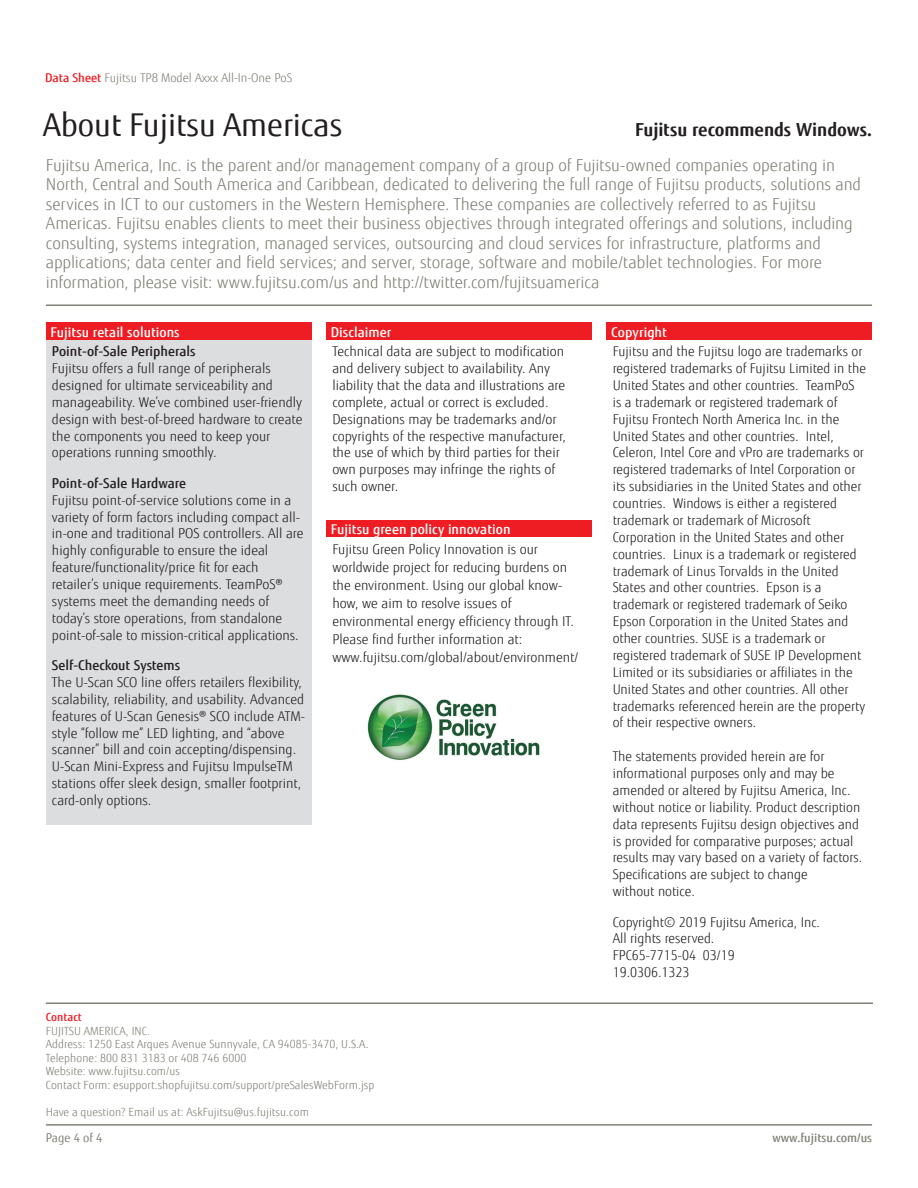
<style>
.page{position:relative;width:918px;height:1188px;background:#fff}
.page>*{position:absolute;margin:0;border:0;box-sizing:border-box;transform-origin:0 0}
.Fujitsu_Boilerplate{font:31.5px "Fujitsu Sans";color:#231f20}
.Fujitsu_Body_Text{font:700 18px "Fujitsu Sans";letter-spacing:-.005em;color:#231f20}
.Fujitsu_Boiler_Plate{font:300 16.5px/19.5px "Fujitsu Sans";letter-spacing:-.005em;color:#818178}
.Fujitsu_Body_Text-2{font:300 13.5px/16.8px "Fujitsu Sans";color:#231f20}
.Fujitsu_Body_Text_Mo{font:300 13.5px/16.8px "Fujitsu Sans";color:#231f20}
.Fujitsu_Table_Header{font:500 13.5px "Fujitsu Sans";color:#fff}
.Fujitsu_Body_Text_Mo-2{font:500 13.5px "Fujitsu Sans";color:#231f20}
.Fujitsu_Header_Gray{font:300 12px "Fujitsu Sans";color:#818178}
.Fujitsu_Footer_URL{font:500 12px "Fujitsu Sans";color:#818178}
.t1{font:12px "Fujitsu Sans";color:#818178}
.Fujitsu_Address{font:300 11.25px "Fujitsu Sans";letter-spacing:.005em;color:#818178}
.Fujitsu_Contact_Red{font:500 11.25px "Fujitsu Sans";color:#ee1d23}
.s1{font-weight:500;color:#ee1d23}
</style>
<div class="page">
<hr style="left:46px;top:1002px;width:827px;height:2px;background:#818178">
<hr style="left:46px;top:304px;width:826px;height:2px;background:#818178">
<hr style="left:46px;top:1124px;width:826px;height:2px;background:#818178">
<img style="left:367px;top:694px;width:173px;height:66px">
<div style="left:326px;top:322px;width:266px;height:18px;background:#ee1d23"></div>
<div style="left:326px;top:520px;width:266px;height:17px;background:#ee1d23"></div>
<div style="left:607px;top:322px;width:265px;height:18px;background:#ee1d23"></div>
<div style="left:46px;top:322px;width:265px;height:18px;background:#ee1d23"></div>
<div style="left:46px;top:340px;width:265px;height:485px;background:#dcdddf"></div>
<p class="Fujitsu_Header_Gray" style="left:45px;top:70px;width:249px"><span class="s1">Data Sheet</span> Fujitsu TP8 Model Axxx All-In-One PoS</p>
<p class="Fujitsu_Boilerplate" style="left:43px;top:106px;width:301px">About Fujitsu Americas</p>
<p class="Fujitsu_Boiler_Plate" style="left:46px;top:155px;width:817px">Fujitsu America, Inc. is the parent and/or management company of a group of Fujitsu-owned companies operating in North, Central and South America and Caribbean, dedicated to delivering the full range of Fujitsu products, solutions and services in ICT to our customers in the Western Hemisphere. These companies are collectively referred to as Fujitsu Americas. Fujitsu enables clients to meet their business objectives through integrated offerings and solutions, including consulting, systems integration, managed services, outsourcing and cloud services for infrastructure, platforms and applications; data center and field services; and server, storage, software and mobile/tablet technologies. For more information, please visit: www.fujitsu.com/us and http://twitter.com/fujitsuamerica</p>
<p class="Fujitsu_Body_Text" style="left:635px;top:118px;width:238px">Fujitsu recommends Windows.</p>
<p class="Fujitsu_Table_Header" style="left:50px;top:323px;width:131px">Fujitsu retail solutions</p>
<p class="Fujitsu_Body_Text_Mo-2" style="left:52px;top:343px;width:145px">Point-of-Sale Peripherals</p>
<p class="Fujitsu_Body_Text_Mo" style="left:52px;top:360px;width:252px">Fujitsu offers a full range of peripherals designed for ultimate serviceability and manageability. We’ve combined user-friendly design with best-of-breed hardware to create the components you need to keep your operations running smoothly.</p>
<p class="Fujitsu_Body_Text_Mo-2" style="left:52px;top:475px;width:136px">Point-of-Sale Hardware</p>
<p class="Fujitsu_Body_Text_Mo" style="left:52px;top:492px;width:253px">Fujitsu point-of-service solutions come in a variety of form factors including compact all&shy;in-one and traditional POS controllers. All are highly configurable to ensure the ideal feature/functionality/price fit for each retailer’s unique requirements. TeamPoS® systems meet the demanding needs of today’s store operations, from standalone point-of-sale to mission-critical applications.</p>
<p class="Fujitsu_Body_Text_Mo-2" style="left:52px;top:657px;width:130px">Self-Checkout Systems</p>
<p class="Fujitsu_Body_Text_Mo" style="left:52px;top:674px;width:255px">The U-Scan SCO line offers retailers flexibility, scalability, reliability, and usability. Advanced features of U-Scan Genesis® SCO include ATM&shy;style “follow me” LED lighting, and “above scanner” bill and coin accepting/dispensing.<br>U-Scan Mini-Express and Fujitsu ImpulseTM stations offer sleek design, smaller footprint, card-only options.</p>
<p class="Fujitsu_Table_Header" style="left:331px;top:323px;width:62px">Disclaimer</p>
<p class="Fujitsu_Body_Text-2" style="left:332px;top:343px;width:235px">Technical data are subject to modification and delivery subject to availability. Any liability that the data and illustrations are complete, actual or correct is excluded.<br>Designations may be trademarks and/or copyrights of the respective manufacturer, the use of which by third parties for their own purposes may infringe the rights of such owner.</p>
<p class="Fujitsu_Table_Header" style="left:331px;top:521px;width:181px">Fujitsu green policy innovation</p>
<p class="Fujitsu_Body_Text-2" style="left:332px;top:540px;width:247px;line-height:18px">Fujitsu Green Policy Innovation is our worldwide project for reducing burdens on the environment. Using our global know&shy;how, we aim to resolve issues of environmental energy efficiency through IT.<br>Please find further information at: www.fujitsu.com/global/about/environment/</p>
<p class="Fujitsu_Contact_Red" style="left:46px;top:1010px;width:38px">Contact</p>
<p class="Fujitsu_Address" style="left:46px;top:1024px;width:106px">FUJITSU AMERICA, INC.</p>
<p class="Fujitsu_Address" style="left:46px;top:1038px;width:324px">Address: 1250 East Arques Avenue Sunnyvale, CA 94085-3470, U.S.A.</p>
<p class="Fujitsu_Address" style="left:46px;top:1051px;width:202px">Telephone: 800 831 3183 or 408 746 6000</p>
<p class="Fujitsu_Address" style="left:46px;top:1065px;width:136px">Website: www.fujitsu.com/us</p>
<p class="Fujitsu_Address" style="left:46px;top:1078px;width:330px">Contact Form: esupport.shopfujitsu.com/support/preSalesWebForm.jsp</p>
<p class="Fujitsu_Address" style="left:46px;top:1105px;width:265px">Have a question? Email us at: AskFujitsu@us.fujitsu.com</p>
<p class="Fujitsu_Table_Header" style="left:611px;top:323px;width:57px">Copyright</p>
<p class="Fujitsu_Body_Text-2" style="left:613px;top:343px;width:255px">Fujitsu and the Fujitsu logo are trademarks or registered trademarks of Fujitsu Limited in the United States and other countries. TeamPoS is a trademark or registered trademark of Fujitsu Frontech North America Inc. in the United States and other countries. Intel, Celeron, Intel Core and vPro are trademarks or registered trademarks of Intel Corporation or its subsidiaries in the United States and other countries. Windows is either a registered trademark or trademark of Microsoft Corporation in the United States and other countries. Linux is a trademark or registered trademark of Linus Torvalds in the United States and other countries. Epson is a trademark or registered trademark of Seiko Epson Corporation in the United States and other countries. SUSE is a trademark or registered trademark of SUSE IP Development Limited or its subsidiaries or affiliates in the United States and other countries. All other trademarks referenced herein are the property of their respective owners.</p>
<p class="Fujitsu_Body_Text-2" style="left:613px;top:748px;width:251px">The statements provided herein are for informational purposes only and may be amended or altered by Fujitsu America, Inc. without notice or liability. Product description data represents Fujitsu design objectives and is provided for comparative purposes; actual results may vary based on a variety of factors.<br>Specifications are subject to change<br>without notice.</p>
<p class="Fujitsu_Body_Text-2" style="left:613px;top:914px;width:209px">Copyright© 2019 Fujitsu America, Inc.</p>
<p class="Fujitsu_Body_Text-2" style="left:613px;top:930px;width:103px">All rights reserved.</p>
<p class="Fujitsu_Body_Text-2" style="left:613px;top:947px;width:123px">FPC65-7715-04 03/19</p>
<p class="Fujitsu_Body_Text-2" style="left:613px;top:964px;width:78px">19.0306.1323</p>
<p class="t1" style="left:46px;top:1131px;width:58px">Page 4 of 4</p>
<p class="Fujitsu_Footer_URL" style="left:772px;top:1131px;width:101px">www.fujitsu.com/us</p>
</div>
